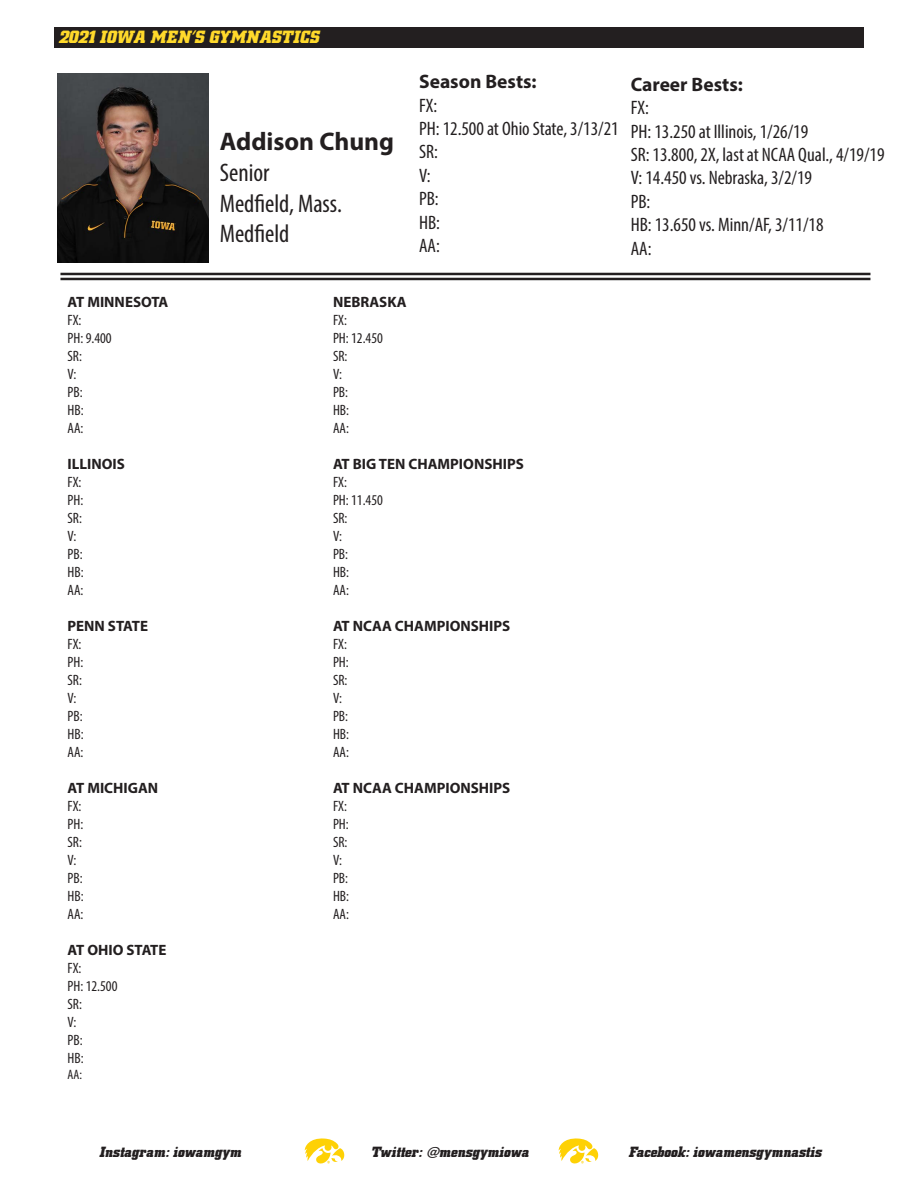
<style>
.page{position:relative;width:918px;height:1188px;background:#fff}
.page>*{position:absolute;margin:0;border:0;box-sizing:border-box;transform-origin:0 0}
.t1{font:condensed 25.5px "Myriad Pro";color:#231f20}
.t2{font:700 25.5px "Myriad Pro";color:#231f20}
.t3{font:condensed 19.5px "Myriad Pro";color:#231f20}
.t4{font:700 19.5px "Myriad Pro";color:#231f20}
.t5{font:italic 700 18px "Hawkeye";letter-spacing:.02em;color:#ffd92b}
.t6{font:condensed 15px "Myriad Pro";color:#231f20}
.t7{font:700 15px "Myriad Pro";color:#231f20}
.t8{font:italic 700 15px "Hawkeye";color:#231f20}
.t9{font:condensed 13.65px "Myriad Pro";color:#231f20}
</style>
<div class="page">
<div style="left:54px;top:27px;width:810px;height:21px;background:#231f20"></div>
<svg style="left:305px;top:1138px;width:39px;height:26px"></svg>
<svg style="left:559px;top:1138px;width:39px;height:26px"></svg>
<hr style="left:60px;top:273px;width:810px;height:2px;background:#231f20">
<hr style="left:60px;top:278px;width:810px;height:2px;background:#231f20">
<img style="left:57px;top:73px;width:152px;height:190px">
<p class="t5" style="left:59px;top:27px;width:262px">2021 IOWA MEN’S GYMNASTICS</p>
<p class="t2" style="left:220px;top:125px;width:176px">Addison Chung</p>
<p class="t1" style="left:220px;top:157px;width:51px">Senior</p>
<p class="t1" style="left:220px;top:188px;width:124px">Medfield, Mass.</p>
<p class="t1" style="left:220px;top:218px;width:71px">Medfield</p>
<p class="t4" style="left:419px;top:69px;width:119px">Season Bests:</p>
<p class="t3" style="left:419px;top:93px;width:20px">FX:</p>
<p class="t3" style="left:419px;top:117px;width:201px">PH: 12.500 at Ohio State, 3/13/21</p>
<p class="t3" style="left:419px;top:140px;width:20px">SR:</p>
<p class="t3" style="left:419px;top:163px;width:13px">V:</p>
<p class="t3" style="left:419px;top:187px;width:21px">PB:</p>
<p class="t3" style="left:419px;top:210px;width:22px">HB:</p>
<p class="t3" style="left:419px;top:234px;width:22px">AA:</p>
<p class="t4" style="left:631px;top:71px;width:114px">Career Bests:</p>
<p class="t3" style="left:631px;top:96px;width:20px">FX:</p>
<p class="t3" style="left:631px;top:119px;width:179px">PH: 13.250 at Illinois, 1/26/19</p>
<p class="t3" style="left:631px;top:143px;width:255px">SR: 13.800, 2X, last at NCAA Qual., 4/19/19</p>
<p class="t3" style="left:631px;top:166px;width:183px">V: 14.450 vs. Nebraska, 3/2/19</p>
<p class="t3" style="left:631px;top:189px;width:21px">PB:</p>
<p class="t3" style="left:631px;top:213px;width:194px">HB: 13.650 vs. Minn/AF, 3/11/18</p>
<p class="t3" style="left:631px;top:236px;width:22px">AA:</p>
<p class="t7" style="left:68px;top:292px;width:102px">AT MINNESOTA</p>
<p class="t6" style="left:68px;top:311px;width:15px">FX:</p>
<p class="t6" style="left:68px;top:329px;width:46px">PH: 9.400</p>
<p class="t6" style="left:68px;top:347px;width:16px">SR:</p>
<p class="t6" style="left:68px;top:365px;width:10px">V:</p>
<p class="t6" style="left:68px;top:383px;width:17px">PB:</p>
<p class="t6" style="left:68px;top:401px;width:18px">HB:</p>
<p class="t6" style="left:68px;top:419px;width:17px">AA:</p>
<p class="t7" style="left:68px;top:454px;width:59px">ILLINOIS</p>
<p class="t6" style="left:68px;top:473px;width:15px">FX:</p>
<p class="t6" style="left:68px;top:491px;width:17px">PH:</p>
<p class="t6" style="left:68px;top:509px;width:16px">SR:</p>
<p class="t6" style="left:68px;top:527px;width:10px">V:</p>
<p class="t6" style="left:68px;top:545px;width:17px">PB:</p>
<p class="t6" style="left:68px;top:563px;width:18px">HB:</p>
<p class="t6" style="left:68px;top:581px;width:17px">AA:</p>
<p class="t7" style="left:68px;top:616px;width:82px">PENN STATE</p>
<p class="t6" style="left:68px;top:635px;width:15px">FX:</p>
<p class="t6" style="left:68px;top:653px;width:17px">PH:</p>
<p class="t6" style="left:68px;top:671px;width:16px">SR:</p>
<p class="t6" style="left:68px;top:689px;width:10px">V:</p>
<p class="t6" style="left:68px;top:707px;width:17px">PB:</p>
<p class="t6" style="left:68px;top:725px;width:18px">HB:</p>
<p class="t6" style="left:68px;top:743px;width:17px">AA:</p>
<p class="t7" style="left:68px;top:778px;width:92px">AT MICHIGAN</p>
<p class="t6" style="left:68px;top:797px;width:15px">FX:</p>
<p class="t6" style="left:68px;top:815px;width:17px">PH:</p>
<p class="t6" style="left:68px;top:833px;width:16px">SR:</p>
<p class="t6" style="left:68px;top:851px;width:10px">V:</p>
<p class="t6" style="left:68px;top:869px;width:17px">PB:</p>
<p class="t6" style="left:68px;top:887px;width:18px">HB:</p>
<p class="t6" style="left:68px;top:905px;width:17px">AA:</p>
<p class="t7" style="left:68px;top:940px;width:101px">AT OHIO STATE</p>
<p class="t6" style="left:68px;top:959px;width:15px">FX:</p>
<p class="t6" style="left:68px;top:977px;width:51px">PH: 12.500</p>
<p class="t6" style="left:68px;top:995px;width:16px">SR:</p>
<p class="t6" style="left:68px;top:1013px;width:10px">V:</p>
<p class="t6" style="left:68px;top:1031px;width:17px">PB:</p>
<p class="t6" style="left:68px;top:1049px;width:18px">HB:</p>
<p class="t9" style="left:68px;top:1067px;width:16px">AA:</p>
<p class="t7" style="left:333px;top:292px;width:75px">NEBRASKA</p>
<p class="t6" style="left:333px;top:311px;width:15px">FX:</p>
<p class="t6" style="left:333px;top:329px;width:51px">PH: 12.450</p>
<p class="t6" style="left:333px;top:347px;width:16px">SR:</p>
<p class="t6" style="left:333px;top:365px;width:10px">V:</p>
<p class="t6" style="left:333px;top:383px;width:17px">PB:</p>
<p class="t6" style="left:333px;top:401px;width:18px">HB:</p>
<p class="t6" style="left:333px;top:419px;width:17px">AA:</p>
<p class="t7" style="left:333px;top:454px;width:192px">AT BIG TEN CHAMPIONSHIPS</p>
<p class="t6" style="left:333px;top:473px;width:15px">FX:</p>
<p class="t6" style="left:333px;top:491px;width:51px">PH: 11.450</p>
<p class="t6" style="left:333px;top:509px;width:16px">SR:</p>
<p class="t6" style="left:333px;top:527px;width:10px">V:</p>
<p class="t6" style="left:333px;top:545px;width:17px">PB:</p>
<p class="t6" style="left:333px;top:563px;width:18px">HB:</p>
<p class="t6" style="left:333px;top:581px;width:17px">AA:</p>
<p class="t7" style="left:333px;top:616px;width:179px">AT NCAA CHAMPIONSHIPS</p>
<p class="t6" style="left:333px;top:635px;width:15px">FX:</p>
<p class="t6" style="left:333px;top:653px;width:17px">PH:</p>
<p class="t6" style="left:333px;top:671px;width:16px">SR:</p>
<p class="t6" style="left:333px;top:689px;width:10px">V:</p>
<p class="t6" style="left:333px;top:707px;width:17px">PB:</p>
<p class="t6" style="left:333px;top:725px;width:18px">HB:</p>
<p class="t6" style="left:333px;top:743px;width:17px">AA:</p>
<p class="t7" style="left:333px;top:778px;width:179px">AT NCAA CHAMPIONSHIPS</p>
<p class="t6" style="left:333px;top:797px;width:15px">FX:</p>
<p class="t6" style="left:333px;top:815px;width:17px">PH:</p>
<p class="t6" style="left:333px;top:833px;width:16px">SR:</p>
<p class="t6" style="left:333px;top:851px;width:10px">V:</p>
<p class="t6" style="left:333px;top:869px;width:17px">PB:</p>
<p class="t6" style="left:333px;top:887px;width:18px">HB:</p>
<p class="t6" style="left:333px;top:905px;width:17px">AA:</p>
<p class="t8" style="left:99px;top:1143px;width:144px">Instagram: iowamgym</p>
<p class="t8" style="left:371px;top:1143px;width:160px">Twitter: @mensgymiowa</p>
<p class="t8" style="left:629px;top:1143px;width:194px">Facebook: iowamensgymnastis</p>
</div>
